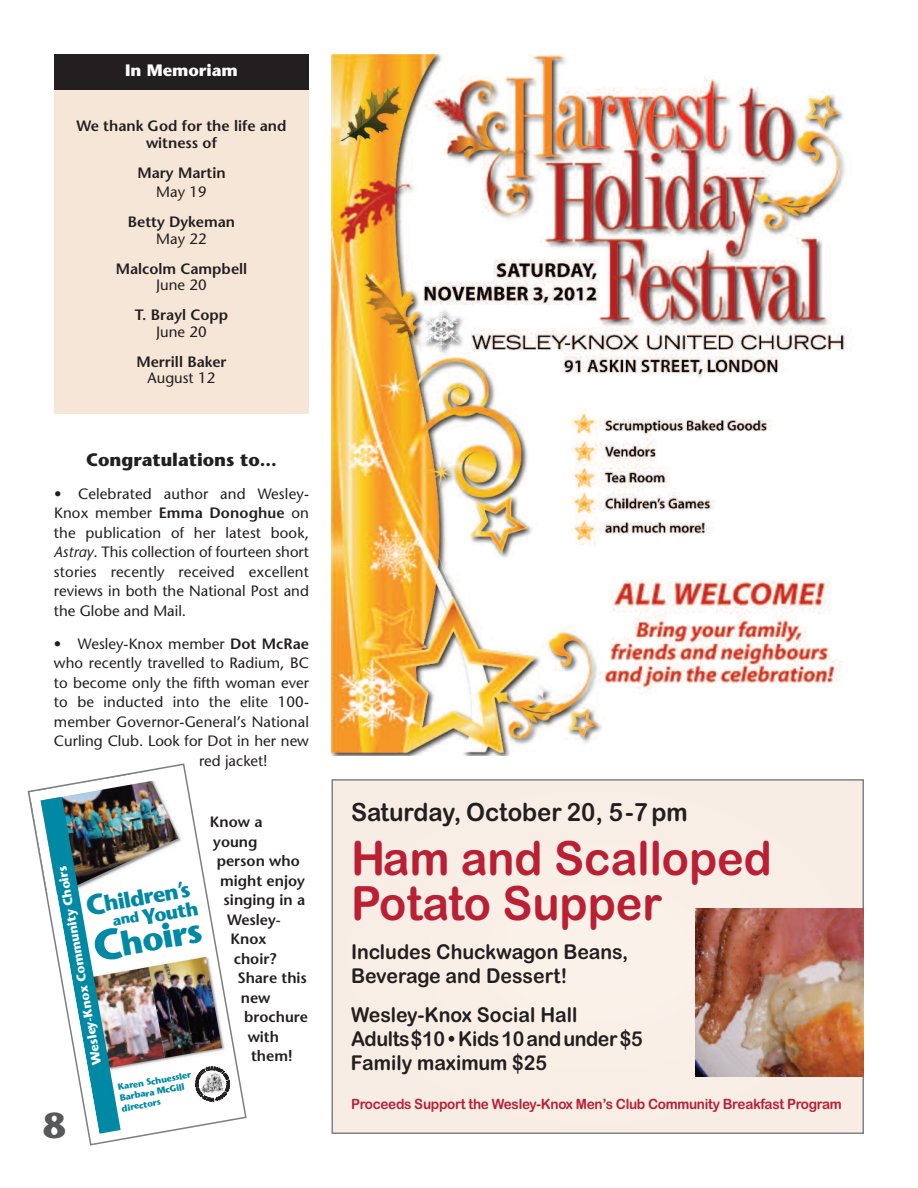
<style>
.page{position:relative;width:918px;height:1188px;background:#fff}
.page>*{position:absolute;margin:0;border:0;box-sizing:border-box;transform-origin:0 0}
.t1{font:47.25px/45px "Arial Rounded MT Bold";color:#ba1f33;scale:.95 1}
.t2{font:700 36px "Stone Sans";color:#57585a}
.t3{font:33.6px "Stone Sans Bold+XZFTWC";color:#0089a5}
.t4{font:25.2px "Arial Rounded MT Bold";color:#231f20;scale:.95 1}
.t5{font:21.6px "Stone Sans Bold+XZFTWC";color:#0089a5}
.t6{font:20.4px/24px "Arial Rounded MT Bold";color:#231f20;scale:.95 1}
.t7{font:19.2px "Stone Sans Bold+XZFTWC";color:#0089a5}
.t8{font:700 18px "Stone Sans";color:#231f20}
.t9{font:700 16.5px "Stone Sans";color:#fff}
.t10{font:15px/19.5px "Stone Sans";letter-spacing:.005em;color:#231f20;text-align:justify}
.t11{font:600 15px/16.5px "Stone Sans";color:#231f20;text-align:center}
.t12{font:14.1px "Arial Rounded MT Bold";letter-spacing:-.02em;color:#ba1f33;scale:.95 1}
.t13{font:12.6px "Stone Sans Bold+XZFTWC";color:#fff}
.t14{font:9px/10.8px "Stone Sans Bold+XZFTWC";color:#0089a5}
.t15{font:3.6px "Trajan Bold+RWMTPI";color:#231f20;scale:.67 1}
.s1{font-weight:600}
.s2{font-style:italic}
.s3{font-size:28.8px}
.s4{font-size:21.6px}
.s5{font-size:43.2px}
</style>
<div class="page">
<img style="left:332px;top:54px;width:520px;height:702px">
<div style="left:333px;top:781px;width:529px;height:351px;background:#f9eee6"></div>
<div style="left:332px;top:779px;width:532px;height:355px;border:2px solid #808285"></div>
<img style="left:696px;top:908px;width:168px;height:168px">
<div style="left:54px;top:54px;width:255px;height:360px;background:#f6e6d8"></div>
<div style="left:54px;top:54px;width:255px;height:36px;background:#231f20"></div>
<img style="left:27px;top:763px;width:220px;height:383px">
<svg style="left:195px;top:1067px;width:35px;height:34px"></svg>
<p class="t9" style="left:125px;top:64px;width:114px">In Memoriam</p>
<p class="t11" style="left:76px;top:119px;width:212px">We thank God for the life and witness of</p>
<p class="t11" style="left:137px;top:166px;width:90px">Mary Martin</p>
<p class="t10" style="left:156px;top:184px;width:52px">May 19</p>
<p class="t11" style="left:128px;top:215px;width:109px">Betty Dykeman</p>
<p class="t10" style="left:156px;top:230px;width:52px">May 22</p>
<p class="t11" style="left:116px;top:262px;width:133px">Malcolm Campbell</p>
<p class="t10" style="left:156px;top:277px;width:52px">June 20</p>
<p class="t11" style="left:135px;top:308px;width:95px">T. Brayl Copp</p>
<p class="t10" style="left:156px;top:323px;width:52px">June 20</p>
<p class="t11" style="left:136px;top:355px;width:92px">Merrill Baker</p>
<p class="t10" style="left:148px;top:370px;width:69px">August 12</p>
<p class="t8" style="left:86px;top:452px;width:192px">Congratulations to...</p>
<p class="t10" style="left:54px;top:485px;width:257px">• Celebrated author and Wesley-Knox member <span class="s1">Emma Donoghue</span> on the publication of her latest book, <span class="s2">Astray</span>. This collection of fourteen short stories recently received excellent reviews in both the National Post and the Globe and Mail.</p>
<p class="t10" style="left:54px;top:635px;width:256px">• Wesley-Knox member <span class="s1">Dot McRae</span></p>
<p class="t10" style="left:54px;top:655px;width:256px">who recently travelled to Radium, BC</p>
<p class="t10" style="left:54px;top:674px;width:257px">to become only the fifth woman ever</p>
<p class="t10" style="left:54px;top:694px;width:257px">to be inducted into the elite 100-</p>
<p class="t10" style="left:54px;top:713px;width:256px">member Governor-General’s National</p>
<p class="t10" style="left:54px;top:733px;width:257px">Curling Club. Look for Dot in her new</p>
<p class="t10" style="left:199px;top:752px;width:70px">red jacket!</p>
<p class="t13" style="left:92px;top:1065px;width:203px;rotate:-100deg">Wesley K- nox Community Choirs</p>
<h3 class="t5" style="left:85px;top:899px;width:107px;rotate:-10deg"><span class="s3">C</span>hildren’s</h3>
<p class="t7" style="left:112px;top:916px;width:88px;rotate:-10deg"><sup>and</sup> <span class="s4">Y</span>outh</p>
<h3 class="t3" style="left:91px;top:936px;width:111px;rotate:-10deg"><span class="s5">C</span>hoirs</h3>
<h2 class="t2" style="left:43px;top:1111px;width:24px">8</h2>
<p class="t14" style="left:117px;top:1083px;width:76px;rotate:-10deg">Karen Schuessler<br>Barbara McGill directors</p>
<p class="t15" style="left:195px;top:1085px;width:5px;rotate:-90deg">o</p>
<p class="t11" style="left:210px;top:815px;width:54px">Know a</p>
<p class="t11" style="left:213px;top:835px;width:46px">young</p>
<p class="t11" style="left:217px;top:854px;width:85px">person who</p>
<p class="t11" style="left:220px;top:874px;width:86px">might enjoy</p>
<p class="t11" style="left:224px;top:893px;width:83px">singing in a</p>
<p class="t11" style="left:227px;top:913px;width:55px">Wesley-</p>
<p class="t11" style="left:230px;top:932px;width:38px">Knox</p>
<p class="t11" style="left:234px;top:952px;width:44px">choir?</p>
<p class="t11" style="left:237px;top:971px;width:71px">Share this</p>
<p class="t11" style="left:241px;top:991px;width:31px">new</p>
<p class="t11" style="left:244px;top:1010px;width:65px">brochure</p>
<p class="t11" style="left:248px;top:1030px;width:33px">with</p>
<p class="t11" style="left:251px;top:1049px;width:43px">them!</p>
<h3 class="t4" style="left:351px;top:797px;width:356px">Saturday, October 20, 5-7pm</h3>
<h1 class="t1" style="left:351px;top:837px;width:445px">Ham and Scalloped<br>Potato Supper</h1>
<h3 class="t6" style="left:351px;top:940px;width:293px">Includes Chuckwagon Beans,<br>Beverage and Dessert!</h3>
<h3 class="t6" style="left:351px;top:1003px;width:308px">Wesley-Knox Social Hall<br>Adults$10 • Kids10andunder$5<br>Family maximum $25</h3>
<p class="t12" style="left:351px;top:1096px;width:518px">Proceeds Support the Wesley-Knox Men’s Club Community Breakfast Program</p>
</div>
